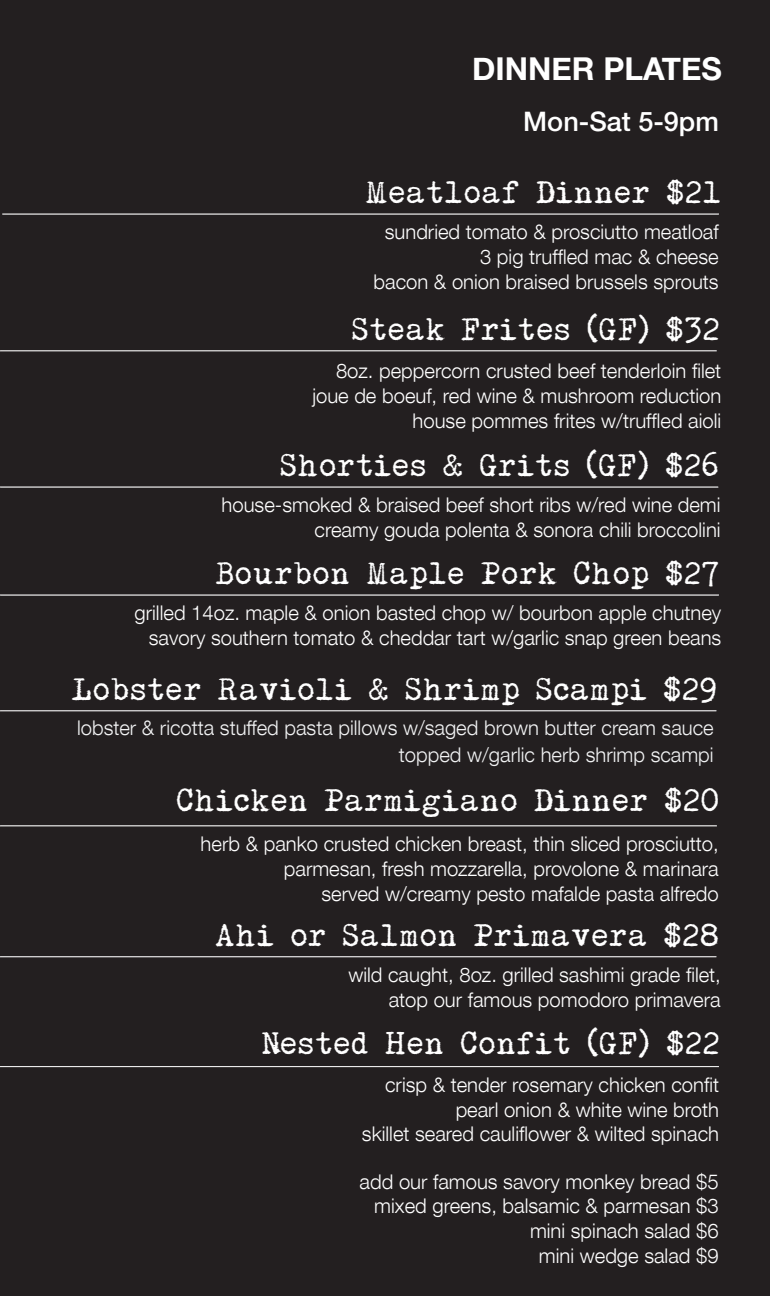
<style>
.page{position:relative;width:770px;height:1296px;background:#231f20}
.page>*{position:absolute;margin:0;border:0;box-sizing:border-box;transform-origin:0 0}
.t1{font:31.5px "HOLLYWOOD STARFIRE";color:#fff}
.t2{font:700 31.5px "Helvetica Neue";color:#fff}
.t3{font:500 27px "Helvetica Neue";color:#fff}
.t4{font:300 20.25px/24.8px "Helvetica Neue";color:#fff;text-align:right}
.t5{font:300 20.25px/27px "Helvetica Neue";color:#f2f3f4;text-align:right}
</style>
<div class="page">
<hr style="left:0;top:595px;width:719px;height:1px;background:#fff">
<hr style="left:0;top:350px;width:716px;height:1px;background:#fff">
<hr style="left:0;top:956px;width:716px;height:1px;background:#fff">
<hr style="left:2px;top:214px;width:717px;height:1px;background:#fff">
<hr style="left:0;top:825px;width:716px;height:1px;background:#fff">
<hr style="left:0;top:1066px;width:719px;height:1px;background:#fff">
<hr style="left:0;top:487px;width:718px;height:1px;background:#fff">
<hr style="left:0;top:710px;width:716px;height:1px;background:#fff">
<h1 class="t2" style="left:472px;top:50px;width:251px">DINNER PLATES</h1>
<h2 class="t3" style="left:523px;top:105px;width:197px">Mon-Sat 5-9pm</h2>
<h1 class="t1" style="left:366px;top:175px;width:358px">Meatloaf Dinner $21</h1>
<p class="t4" style="left:373px;top:218px;width:346px">sundried tomato &amp; prosciutto meatloaf<br>3 pig truffled mac &amp; cheese<br>bacon &amp; onion braised brussels sprouts</p>
<h1 class="t1" style="left:353px;top:312px;width:370px">Steak Frites (GF) $32</h1>
<p class="t4" style="left:312px;top:358px;width:410px">8oz. peppercorn crusted beef tenderloin filet joue de boeuf, red wine &amp; mushroom reduction house pommes frites w/truffled aioli</p>
<h1 class="t1" style="left:281px;top:448px;width:441px">Shorties &amp; Grits (GF) $26</h1>
<p class="t4" style="left:222px;top:491px;width:500px">house-smoked &amp; braised beef short ribs w/red wine demi creamy gouda polenta &amp; sonora chili broccolini</p>
<h1 class="t1" style="left:216px;top:556px;width:506px">Bourbon Maple Pork Chop $27</h1>
<p class="t4" style="left:135px;top:599px;width:588px">grilled 14oz. maple &amp; onion basted chop w/ bourbon apple chutney savory southern tomato &amp; cheddar tart w/garlic snap green beans</p>
<h1 class="t1" style="left:72px;top:672px;width:648px">Lobster Ravioli &amp; Shrimp Scampi $29</h1>
<p class="t5" style="left:77px;top:713px;width:638px">lobster &amp; ricotta stuffed pasta pillows w/saged brown butter cream sauce topped w/garlic herb shrimp scampi</p>
<h1 class="t1" style="left:177px;top:782px;width:545px">Chicken Parmigiano Dinner $20</h1>
<p class="t4" style="left:201px;top:830px;width:519px">herb &amp; panko crusted chicken breast, thin sliced prosciutto, parmesan, fresh mozzarella, provolone &amp; marinara<br>served w/creamy pesto mafalde pasta alfredo</p>
<h1 class="t1" style="left:216px;top:918px;width:506px">Ahi or Salmon Primavera $28</h1>
<p class="t4" style="left:348px;top:961px;width:374px">wild caught, 8oz. grilled sashimi grade filet, atop our famous pomodoro primavera</p>
<h1 class="t1" style="left:262px;top:1025px;width:460px">Nested Hen Confit (GF) $22</h1>
<p class="t4" style="left:362px;top:1071px;width:358px">crisp &amp; tender rosemary chicken confit pearl onion &amp; white wine broth<br>skillet seared cauliflower &amp; wilted spinach</p>
<p class="t4" style="left:359px;top:1168px;width:360px">add our famous savory monkey bread $5 mixed greens, balsamic &amp; parmesan $3 mini spinach salad $6<br>mini wedge salad $9</p>
</div>
